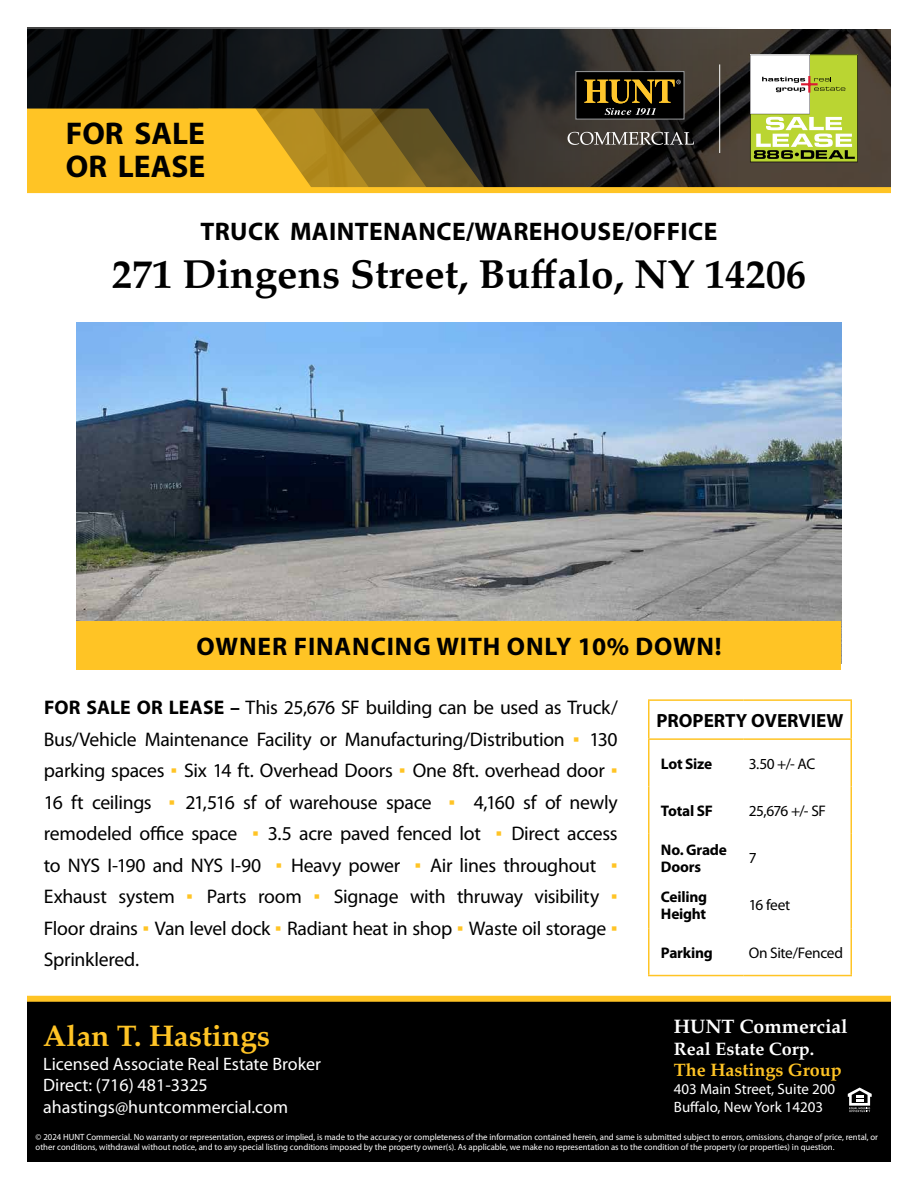
<style>
.page{position:relative;width:918px;height:1188px;background:#fff}
.page>*{position:absolute;margin:0;border:0;box-sizing:border-box;transform-origin:0 0}
.t1{font:700 40.5px "Palatino";color:#000}
.t2{font:700 31.5px/33px "Myriad Pro";color:#000}
.t3{font:700 29.85px "Palatino";color:#ffc425}
.t4{font:700 25.5px "Myriad Pro";letter-spacing:.015em;color:#000}
.t5{font:700 25.5px "Myriad Pro";letter-spacing:.035em;color:#000}
.t6{font:19.65px/31.5px "Myriad Pro";letter-spacing:-.015em;color:#000;text-align:justify}
.t7{font:700 19.5px "Palatino";color:#fff}
.t8{font:700 19.2px "Myriad Pro";color:#000}
.t9{font:18px/21.6px "Myriad Pro";color:#fff}
.t10{font:700 18px "Palatino";color:#ffc425}
.t11{font:700 18px "Palatino";color:#fff}
.t12{font:700 15.3px/16.8px "Myriad Pro";letter-spacing:-.015em;color:#000}
.t13{font:15.3px "Myriad Pro";letter-spacing:-.03em;color:#000}
.t14{font:15px/18px "Myriad Pro";color:#fff}
.t15{font:9px/10.5px "Myriad Pro";color:#fff}
.s1{font-weight:700}
.s2{font-family:"Palatino";font-style:italic;color:#ffc425}
</style>
<div class="page">
<svg style="left:27px;top:28px;width:864px;height:159px;background:#232221"></svg>
<div style="left:27px;top:1001px;width:864px;height:161px;background:#000"></div>
<div style="left:27px;top:996px;width:864px;height:6px;background:#ffc425"></div>
<svg style="left:848px;top:1088px;width:24px;height:24px"></svg>
<svg style="left:27px;top:109px;width:459px;height:78px;background:#c49922"></svg>
<div style="left:27px;top:187px;width:864px;height:6px;background:#ffc425"></div>
<img style="left:77px;top:322px;width:764px;height:300px">
<hr style="left:648px;top:699px;width:95px;height:2px;background:#ffc425">
<hr style="left:648px;top:701px;width:2px;height:37px;background:#ffc425">
<hr style="left:743px;top:699px;width:109px;height:2px;background:#ffc425">
<hr style="left:850px;top:701px;width:2px;height:37px;background:#ffc425">
<hr style="left:648px;top:738px;width:95px;height:2px;background:#ffc425">
<hr style="left:743px;top:738px;width:109px;height:2px;background:#ffc425">
<hr style="left:648px;top:740px;width:2px;height:47px;background:#ffc425">
<hr style="left:850px;top:740px;width:2px;height:47px;background:#ffc425">
<hr style="left:648px;top:787px;width:2px;height:47px;background:#ffc425">
<hr style="left:850px;top:787px;width:2px;height:47px;background:#ffc425">
<hr style="left:648px;top:834px;width:2px;height:47px;background:#ffc425">
<hr style="left:850px;top:834px;width:2px;height:47px;background:#ffc425">
<hr style="left:648px;top:881px;width:2px;height:47px;background:#ffc425">
<hr style="left:850px;top:881px;width:2px;height:47px;background:#ffc425">
<hr style="left:648px;top:928px;width:2px;height:47px;background:#ffc425">
<hr style="left:850px;top:928px;width:2px;height:47px;background:#ffc425">
<hr style="left:648px;top:975px;width:95px;height:1px;background:#ffc425">
<hr style="left:743px;top:975px;width:109px;height:1px;background:#ffc425">
<svg style="left:750px;top:54px;width:108px;height:108px"></svg>
<svg style="left:568px;top:132px;width:126px;height:13px;background:#6b6764"></svg>
<svg style="left:575px;top:71px;width:110px;height:49px;background:#3a3116"></svg>
<hr style="left:719px;top:64px;width:1px;height:89px;background:#fff">
<div style="left:77px;top:622px;width:764px;height:48px;background:#ffc425"></div>
<h2 class="t2" style="left:66px;top:116px;width:141px">FOR SALE<br>OR LEASE</h2>
<p class="t4" style="left:200px;top:215px;width:519px">TRUCK MAINTENANCE/WAREHOUSE/OFFICE</p>
<h1 class="t1" style="left:112px;top:239px;width:696px">271 Dingens Street, Buffalo, NY 14206</h1>
<p class="t5" style="left:197px;top:630px;width:527px">OWNER FINANCING WITH ONLY 10% DOWN!</p>
<p class="t6" style="left:44px;top:692px;width:575px"><span class="s1">FOR SALE OR LEASE –</span> This 25,676 SF building can be used as Truck/ Bus/Vehicle Maintenance Facility or Manufacturing/Distribution <span class="s2">▪</span> 130 parking spaces <span class="s2">▪</span> Six 14 ft. Overhead Doors <span class="s2">▪</span> One 8ft. overhead door <span class="s2">▪ </span>16 ft ceilings <span class="s2">▪</span> 21,516 sf of warehouse space <span class="s2">▪</span> 4,160 sf of newly remodeled office space <span class="s2">▪</span> 3.5 acre paved fenced lot <span class="s2">▪</span> Direct access to NYS I-190 and NYS I-90 <span class="s2">▪</span> Heavy power <span class="s2">▪</span> Air lines throughout <span class="s2">▪ </span>Exhaust system <span class="s2">▪</span> Parts room <span class="s2">▪</span> Signage with thruway visibility <span class="s2">▪ </span>Floor drains <span class="s2">▪</span> Van level dock <span class="s2">▪</span> Radiant heat in shop <span class="s2">▪</span> Waste oil storage <span class="s2">▪ </span>Sprinklered.</p>
<p class="t8" style="left:657px;top:708px;width:188px">PROPERTY OVERVIEW</p>
<p class="t12" style="left:661px;top:755px;width:53px">Lot Size</p>
<p class="t13" style="left:749px;top:754px;width:68px">3.50 +/- AC</p>
<p class="t12" style="left:661px;top:802px;width:53px">Total SF</p>
<p class="t13" style="left:749px;top:801px;width:79px">25,676 +/- SF</p>
<p class="t12" style="left:661px;top:841px;width:68px">No. Grade<br>Doors</p>
<p class="t13" style="left:749px;top:849px;width:9px">7</p>
<p class="t12" style="left:661px;top:888px;width:48px">Ceiling<br>Height</p>
<p class="t13" style="left:749px;top:896px;width:43px">16 feet</p>
<p class="t12" style="left:661px;top:944px;width:53px">Parking</p>
<p class="t13" style="left:749px;top:943px;width:96px">On Site/Fenced</p>
<p class="t7" style="left:674px;top:1010px;width:175px">HUNT Commercial</p>
<p class="t11" style="left:674px;top:1033px;width:142px">Real Estate Corp.</p>
<p class="t10" style="left:674px;top:1055px;width:169px">The Hastings Group</p>
<p class="t14" style="left:674px;top:1080px;width:163px">403 Main Street, Suite 200<br>Buffalo, New York 14203</p>
<p class="t15" style="left:36px;top:1132px;width:844px">© 2024 HUNT Commercial. No warranty or representation, express or implied, is made to the accuracy or completeness of the information contained herein, and same is submitted subject to errors, omissions, change of price, rental, or other conditions, withdrawal without notice, and to any special listing conditions imposed by the property owner(s). As applicable, we make no representation as to the condition of the property (or properties) in question.</p>
<h3 class="t3" style="left:43px;top:1010px;width:228px">Alan T. Hastings</h3>
<p class="t9" style="left:43px;top:1053px;width:279px">Licensed Associate Real Estate Broker<br>Direct: (716) 481-3325 ahastings@huntcommercial.com</p>
</div>
